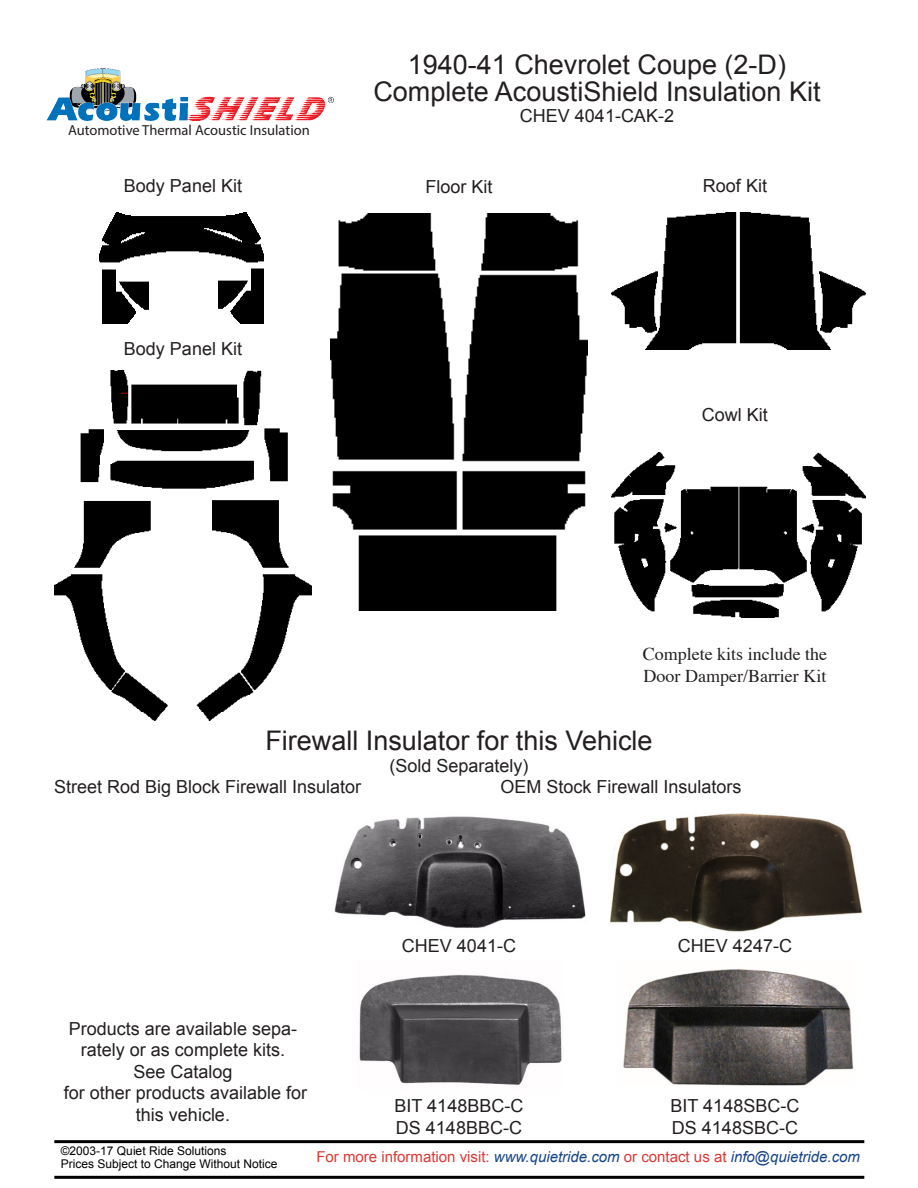
<style>
.page{position:relative;width:918px;height:1188px;background:#fff}
.page>*{position:absolute;margin:0;border:0;box-sizing:border-box;transform-origin:0 0}
.t1{font:27px "Arial";color:#231f20}
.t2{font:18px/21.6px "Arial";color:#231f20;text-align:center}
.t3{font:18px "Times";color:#231f20}
.Paragraph_Style3{font:15px "Arial";color:#da3935}
.t4{font:14.55px "Myriad Pro";color:#231f20}
.Paragraph_Style3-2{font:12px "Arial";color:#000}
.Paragraph_Style5{font:12px "Arial";color:#000}
.s1{font-style:italic;color:#164587}
</style>
<div class="page">
<img style="left:54px;top:370px;width:258px;height:351px">
<img style="left:330px;top:213px;width:258px;height:398px">
<img style="left:612px;top:213px;width:254px;height:136px">
<img style="left:612px;top:453px;width:254px;height:165px">
<img style="left:334px;top:816px;width:252px;height:112px">
<img style="left:610px;top:813px;width:253px;height:119px">
<img style="left:359px;top:974px;width:203px;height:111px">
<img style="left:99px;top:212px;width:165px;height:112px">
<img style="left:623px;top:969px;width:231px;height:116px">
<hr style="left:54px;top:1176px;width:810px;height:3px;background:#000">
<hr style="left:54px;top:1140px;width:810px;height:3px;background:#000">
<img style="left:47px;top:68px;width:286px;height:52px">
<p class="t4" style="left:68px;top:121px;width:243px">Automotive Thermal Acoustic Insulation</p>
<p class="t1" style="left:408px;top:46px;width:380px">1940-41 Chevrolet Coupe (2-D)</p>
<p class="t1" style="left:373px;top:73px;width:449px">Complete AcoustiShield Insulation Kit</p>
<p class="t2" style="left:520px;top:105px;width:156px">CHEV 4041-CAK-2</p>
<p class="t2" style="left:124px;top:175px;width:120px">Body Panel Kit</p>
<p class="t2" style="left:425px;top:176px;width:69px">Floor Kit</p>
<p class="t2" style="left:703px;top:175px;width:66px">Roof Kit</p>
<p class="t2" style="left:124px;top:338px;width:120px">Body Panel Kit</p>
<p class="t2" style="left:702px;top:404px;width:68px">Cowl Kit</p>
<p class="t3" style="left:643px;top:637px;width:186px">Complete kits include the</p>
<p class="t3" style="left:644px;top:659px;width:184px">Door Damper/Barrier Kit</p>
<p class="t1" style="left:265px;top:723px;width:389px">Firewall Insulator for this Vehicle</p>
<p class="t2" style="left:389px;top:755px;width:141px">(Sold Separately)</p>
<p class="t2" style="left:54px;top:776px;width:309px">Street Rod Big Block Firewall Insulator</p>
<p class="t2" style="left:500px;top:776px;width:243px">OEM Stock Firewall Insulators</p>
<p class="t2" style="left:402px;top:935px;width:116px">CHEV 4041-C</p>
<p class="t2" style="left:678px;top:935px;width:116px">CHEV 4247-C</p>
<p class="t2" style="left:69px;top:1018px;width:230px">Products are available sepa&shy;rately or as complete kits.</p>
<p class="t2" style="left:133px;top:1061px;width:101px">See Catalog</p>
<p class="t2" style="left:64px;top:1082px;width:245px">for other products available for this vehicle.</p>
<p class="Paragraph_Style5" style="left:61px;top:1143px;width:167px">©2003-17 Quiet Ride Solutions</p>
<p class="Paragraph_Style3-2" style="left:61px;top:1156px;width:218px">Prices Subject to Change Without Notice</p>
<p class="Paragraph_Style3" style="left:316px;top:1147px;width:545px">For more information visit: <span class="s1">www.quietride.com</span> or contact us at <span class="s1">info@quietride.com</span></p>
<p class="t2" style="left:395px;top:1095px;width:130px">BIT 4148BBC-C</p>
<p class="t2" style="left:396px;top:1117px;width:128px">DS 4148BBC-C</p>
<p class="t2" style="left:671px;top:1095px;width:130px">BIT 4148SBC-C</p>
<p class="t2" style="left:672px;top:1117px;width:128px">DS 4148SBC-C</p>
</div>
